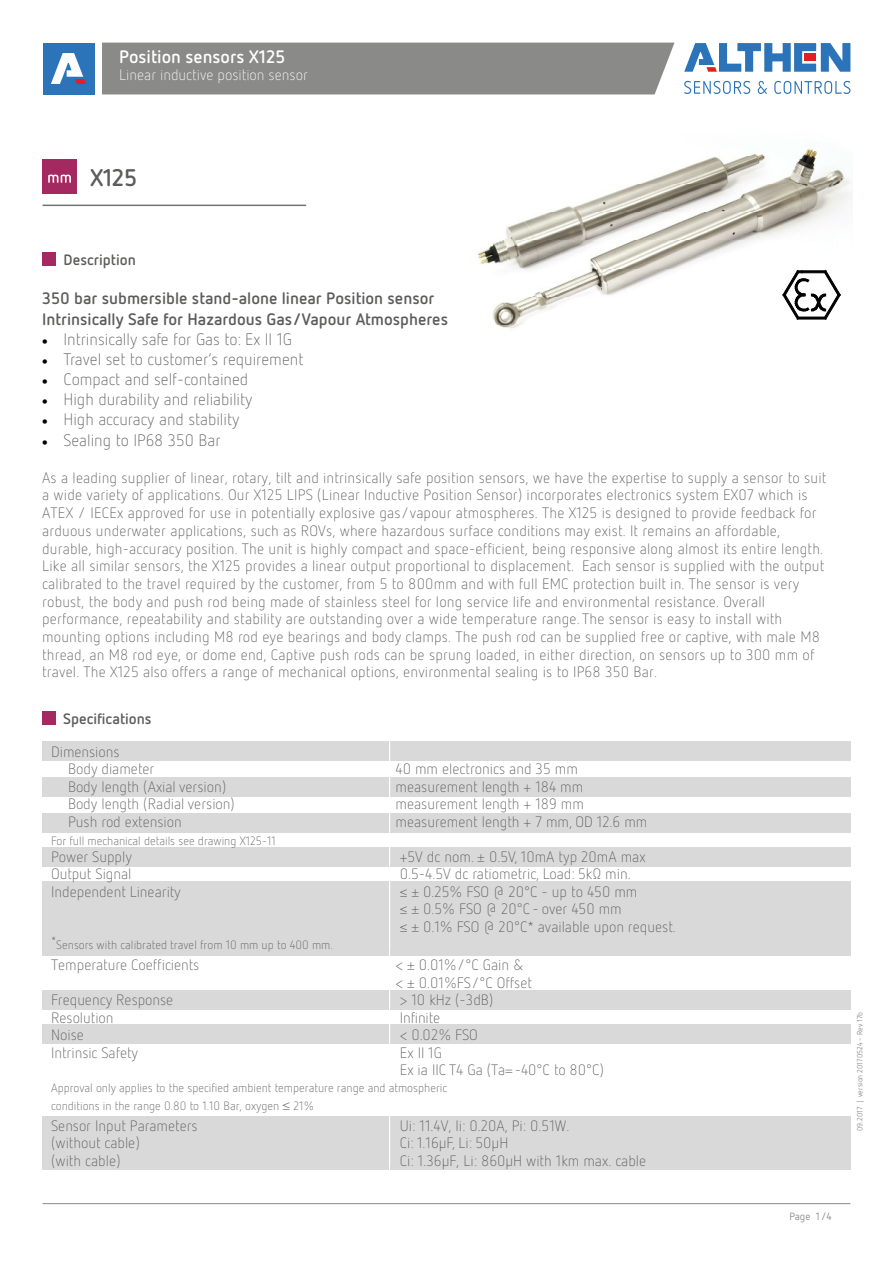
<style>
.page{position:relative;width:893px;height:1263px;background:#fff}
.page>*{position:absolute;margin:0;border:0;box-sizing:border-box;transform-origin:0 0}
.t1{font:700 24px "Netto OT";color:#5c5c5b}
.t2{font:700 18px "Netto OT";color:#fefefe}
.t3{font:300 16.5px "Netto OT";color:#5c5c5b}
.t4{font:700 16.5px/20.1px "Netto OT";color:#5c5c5b}
.t5{font:300 15px/17.7px "Netto OT";letter-spacing:.01em;color:#5c5c5b}
.t6{font:300 15px "Netto OT";color:#fefefe}
.t7{font:700 15px "Netto OT";color:#5c5c5b}
.t8{font:300 12px/17.2px "Netto OT";color:#5c5c5b}
.t9{font:10.5px "Netto OT";color:#8a8a89}
.t10{font:7.5px "Netto OT";color:#8a8a89}
.s1{color:#000}
.s2{font-size:15px}
</style>
<div class="page">
<img style="left:477px;top:148px;width:376px;height:180px">
<div style="left:42px;top:1025px;width:347px;height:19px;background:#d9d9d9"></div>
<div style="left:390px;top:1025px;width:460px;height:19px;background:#d9d9d9"></div>
<div style="left:42px;top:1116px;width:347px;height:54px;background:#d9d9d9"></div>
<div style="left:390px;top:1116px;width:460px;height:54px;background:#d9d9d9"></div>
<div style="left:42px;top:990px;width:347px;height:19px;background:#d9d9d9"></div>
<div style="left:390px;top:990px;width:460px;height:19px;background:#d9d9d9"></div>
<hr style="left:43px;top:1203px;width:807px;height:1px;background:#8a8a89">
<div style="left:42px;top:252px;width:14px;height:13px;background:#a42960"></div>
<svg style="left:684px;top:81px;width:66px;height:13px"></svg>
<svg style="left:758px;top:81px;width:9px;height:13px"></svg>
<svg style="left:774px;top:81px;width:76px;height:13px"></svg>
<svg style="left:684px;top:43px;width:166px;height:29px"></svg>
<div style="left:102px;top:43px;width:572px;height:51px;background:#8a8a89"></div>
<hr style="left:43px;top:205px;width:263px;height:1px;background:#737272">
<div style="left:43px;top:43px;width:51px;height:51px;background:#2b74b9"></div>
<svg style="left:51px;top:53px;width:35px;height:31px"></svg>
<div style="left:42px;top:711px;width:14px;height:14px;background:#a42960"></div>
<div style="left:43px;top:160px;width:34px;height:34px;background:#a42960"></div>
<svg style="left:48px;top:175px;width:23px;height:8px"></svg>
<div style="left:42px;top:742px;width:347px;height:19px;background:#d9d9d9"></div>
<div style="left:390px;top:742px;width:460px;height:19px;background:#d9d9d9"></div>
<div style="left:42px;top:777px;width:347px;height:20px;background:#d9d9d9"></div>
<div style="left:390px;top:777px;width:460px;height:20px;background:#d9d9d9"></div>
<div style="left:42px;top:813px;width:347px;height:19px;background:#d9d9d9"></div>
<div style="left:390px;top:813px;width:460px;height:19px;background:#d9d9d9"></div>
<div style="left:42px;top:847px;width:347px;height:19px;background:#d9d9d9"></div>
<div style="left:390px;top:847px;width:460px;height:19px;background:#d9d9d9"></div>
<div style="left:42px;top:882px;width:347px;height:74px;background:#d9d9d9"></div>
<div style="left:390px;top:882px;width:460px;height:74px;background:#d9d9d9"></div>
<svg style="left:783px;top:270px;width:57px;height:49px"></svg>
<p class="t2" style="left:119px;top:49px;width:168px">Position sensors X125</p>
<p class="t6" style="left:119px;top:68px;width:190px">Linear inductive position sensor</p>
<h1 class="t1" style="left:91px;top:168px;width:48px">X125</h1>
<p class="t7" style="left:64px;top:253px;width:74px">Description</p>
<p class="t4" style="left:42px;top:290px;width:407px">350 bar submersible stand-alone linear Position sensor<br>Intrinsically Safe for Hazardous Gas/Vapour Atmospheres</p>
<p class="t3" style="left:42px;top:332px;width:251px"><span class="s1">•</span> Intrinsically safe for Gas to: Ex II 1G</p>
<p class="t3" style="left:42px;top:352px;width:263px"><span class="s1">•</span> Travel set to customer’s requirement</p>
<p class="t3" style="left:42px;top:372px;width:208px"><span class="s1">•</span> Compact and self-contained</p>
<p class="t3" style="left:42px;top:392px;width:212px"><span class="s1">•</span> High durability and reliability</p>
<p class="t3" style="left:42px;top:413px;width:199px"><span class="s1">•</span> High accuracy and stability</p>
<p class="t3" style="left:42px;top:433px;width:180px"><span class="s1">•</span> Sealing to IP68 350 Bar</p>
<p class="t5" style="left:42px;top:470px;width:786px">As a leading supplier of linear, rotary, tilt and intrinsically safe position sensors, we have the expertise to supply a sensor to suit a wide variety of applications. Our X125 LIPS (Linear Inductive Position Sensor) incorporates electronics system EX07 which is ATEX / IECEx approved for use in potentially explosive gas/vapour atmospheres. The X125 is designed to provide feedback for arduous underwater applications, such as ROVs, where hazardous surface conditions may exist. It remains an affordable, durable, high-accuracy position. The unit is highly compact and space-efficient, being responsive along almost its entire length.<br>Like all similar sensors, the X125 provides a linear output proportional to displacement. Each sensor is supplied with the output calibrated to the travel required by the customer, from 5 to 800mm and with full EMC protection built in. The sensor is very robust, the body and push rod being made of stainless steel for long service life and environmental resistance. Overall performance, repeatability and stability are outstanding over a wide temperature range. The sensor is easy to install with mounting options including M8 rod eye bearings and body clamps. The push rod can be supplied free or captive, with male M8 thread, an M8 rod eye, or dome end, Captive push rods can be sprung loaded, in either direction, on sensors up to 300 mm of travel. The X125 also offers a range of mechanical options, environmental sealing is to IP68 350 Bar.</p>
<p class="t7" style="left:63px;top:712px;width:90px">Specifications</p>
<p class="t5" style="left:68px;top:744px;width:88px;text-indent:-17px">Dimensions<br>Body diameter</p>
<p class="t5" style="left:396px;top:761px;width:184px">40 mm electronics and 35 mm</p>
<p class="t5" style="left:68px;top:779px;width:160px">Body length (Axial version)</p>
<p class="t5" style="left:396px;top:779px;width:189px">measurement length + 184 mm</p>
<p class="t5" style="left:68px;top:796px;width:168px">Body length (Radial version)</p>
<p class="t5" style="left:396px;top:796px;width:190px">measurement length + 189 mm</p>
<p class="t5" style="left:68px;top:814px;width:115px">Push rod extension</p>
<p class="t5" style="left:396px;top:814px;width:253px">measurement length + 7 mm, OD 12.6 mm</p>
<p class="t8" style="left:51px;top:832px;width:226px">For full mechanical details see drawing X125-11</p>
<p class="t5" style="left:51px;top:849px;width:82px">Power Supply</p>
<p class="t5" style="left:400px;top:849px;width:247px">+5V dc nom. ± 0.5V, 10mA typ 20mA max</p>
<p class="t5" style="left:51px;top:866px;width:82px">Output Signal</p>
<p class="t5" style="left:400px;top:866px;width:232px">0.5-4.5V dc ratiometric, Load: 5kΩ min.</p>
<p class="t5" style="left:51px;top:884px;width:131px">Independent Linearity</p>
<p class="t5" style="left:400px;top:884px;width:278px">≤ ± 0.25% FSO @ 20°C - up to 450 mm<br>≤ ± 0.5% FSO @ 20°C - over 450 mm<br>≤ ± 0.1% FSO @ 20°C* available upon request.</p>
<p class="t8" style="left:51px;top:937px;width:283px">*Sensors with calibrated travel from 10 mm up to 400 mm.</p>
<p class="t5" style="left:51px;top:957px;width:150px">Temperature Coefficients</p>
<p class="t5" style="left:396px;top:957px;width:138px">&lt; ± 0.01%/°C Gain &amp; &lt; ± 0.01%FS/°C Offset</p>
<p class="t5" style="left:51px;top:992px;width:124px">Frequency Response</p>
<p class="t5" style="left:400px;top:992px;width:95px">&gt; 10 kHz (-3dB)</p>
<p class="t5" style="left:51px;top:1010px;width:64px">Resolution</p>
<p class="t5" style="left:400px;top:1010px;width:42px">Infinite</p>
<p class="t5" style="left:51px;top:1027px;width:34px">Noise</p>
<p class="t5" style="left:400px;top:1027px;width:80px">&lt; 0.02% FSO</p>
<p class="t5" style="left:51px;top:1045px;width:89px">Intrinsic Safety</p>
<p class="t5" style="left:400px;top:1045px;width:206px">Ex II 1G<br>Ex ia IIC T4 Ga (Ta= -40°C to 80°C)</p>
<p class="t8" style="left:51px;top:1080px;width:398px">Approval only applies to the specified ambient temperature range and atmospheric conditions in the range 0.80 to 1.10 Bar, oxygen <span class="s2">≤</span> 21%</p>
<p class="t5" style="left:51px;top:1117px;width:148px">Sensor Input Parameters</p>
<p class="t5" style="left:400px;top:1117px;width:171px">Ui: 11.4V, Ii: 0.20A, Pi: 0.51W.</p>
<p class="t5" style="left:51px;top:1135px;width:90px">(without cable)</p>
<p class="t5" style="left:400px;top:1135px;width:110px">Ci: 1.16µF, Li: 50µH</p>
<p class="t5" style="left:51px;top:1152px;width:71px">(with cable)</p>
<p class="t5" style="left:400px;top:1152px;width:248px">Ci: 1.36µF, Li: 860µH with 1km max. cable</p>
<p class="t9" style="left:789px;top:1212px;width:44px">Page 1/4</p>
<p class="t10" style="left:857px;top:1131px;width:121px;rotate:-90deg">09.2017 | version 20170524 - Rev 17b</p>
</div>
